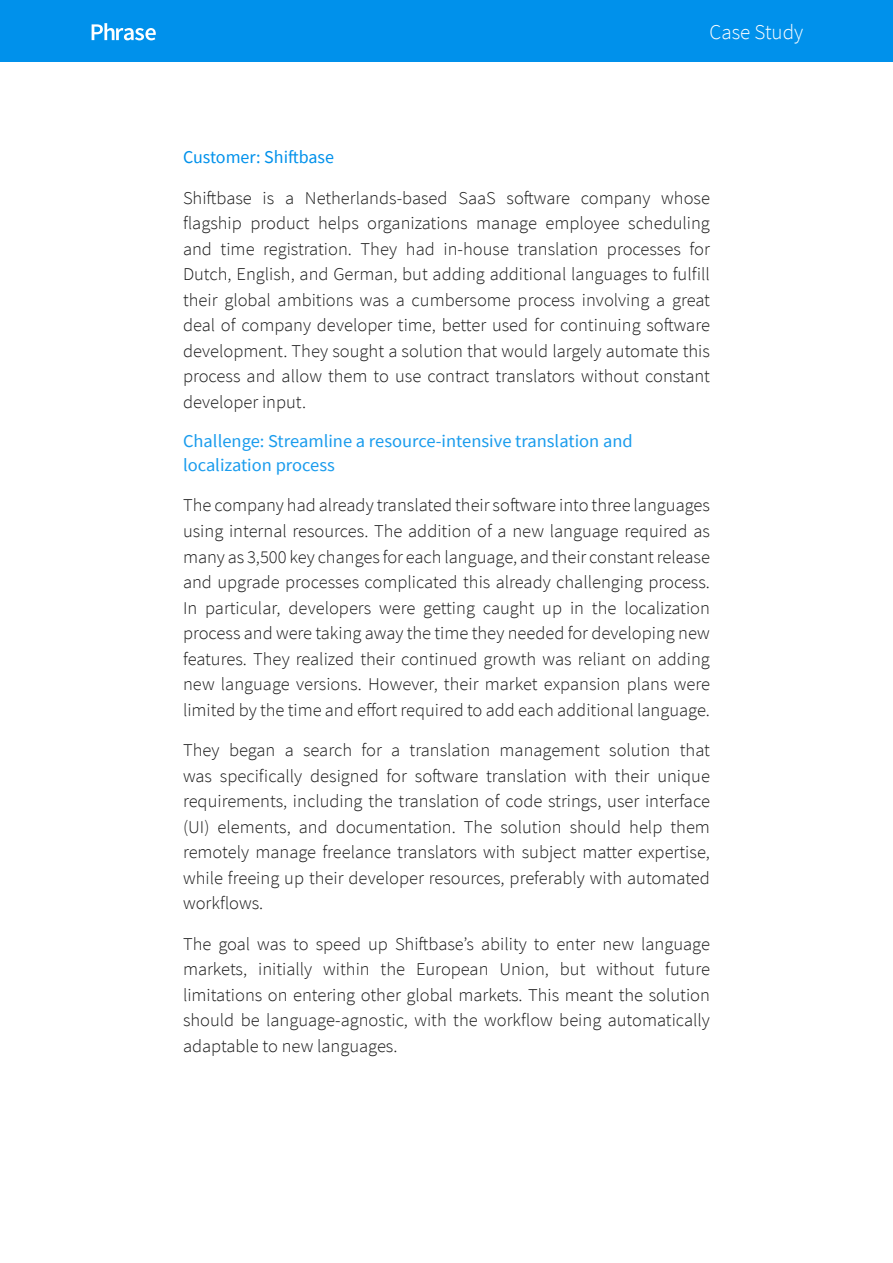
<style>
.page{position:relative;width:893px;height:1263px;background:#fff}
.page>*{position:absolute;margin:0;border:0;box-sizing:border-box;transform-origin:0 0}
.t1{font:300 21px "Source Sans Pro";color:#fff}
.t2{font:300 18px/25.5px "Source Sans Pro";color:#1a1a1a;text-align:justify}
.t3{font:18px/24px "Source Sans Pro";color:#1a9ced}
.t4{font:18px "Source Sans Pro";color:#0091eb}
</style>
<div class="page">
<div style="left:0;top:0;width:893px;height:62px;background:#0091eb"></div>
<svg style="left:92px;top:23px;width:64px;height:17px"></svg>
<p class="t1" style="left:710px;top:19px;width:95px">Case Study</p>
<p class="t4" style="left:183px;top:146px;width:153px">Customer: Shiftbase</p>
<p class="t2" style="left:183px;top:185px;width:528px">Shiftbase is a Netherlands-based SaaS software company whose flagship product helps organizations manage employee scheduling and time registration. They had in-house translation processes for Dutch, English, and German, but adding additional languages to fulfill their global ambitions was a cumbersome process involving a great deal of company developer time, better used for continuing software development. They sought a solution that would largely automate this process and allow them to use contract translators without constant developer input.</p>
<p class="t3" style="left:183px;top:429px;width:451px">Challenge: Streamline a resource-intensive translation and localization process</p>
<p class="t2" style="left:183px;top:493px;width:528px">The company had already translated their software into three languages using internal resources. The addition of a new language required as many as 3,500 key changes for each language, and their constant release and upgrade processes complicated this already challenging process.<br>In particular, developers were getting caught up in the localization process and were taking away the time they needed for developing new features. They realized their continued growth was reliant on adding new language versions. However, their market expansion plans were limited by the time and effort required to add each additional language.</p>
<p class="t2" style="left:183px;top:737px;width:528px">They began a search for a translation management solution that was specifically designed for software translation with their unique requirements, including the translation of code strings, user interface (UI) elements, and documentation. The solution should help them remotely manage freelance translators with subject matter expertise, while freeing up their developer resources, preferably with automated workflows.</p>
<p class="t2" style="left:183px;top:931px;width:528px">The goal was to speed up Shiftbase’s ability to enter new language markets, initially within the European Union, but without future limitations on entering other global markets. This meant the solution should be language-agnostic, with the workflow being automatically adaptable to new languages.</p>
</div>
